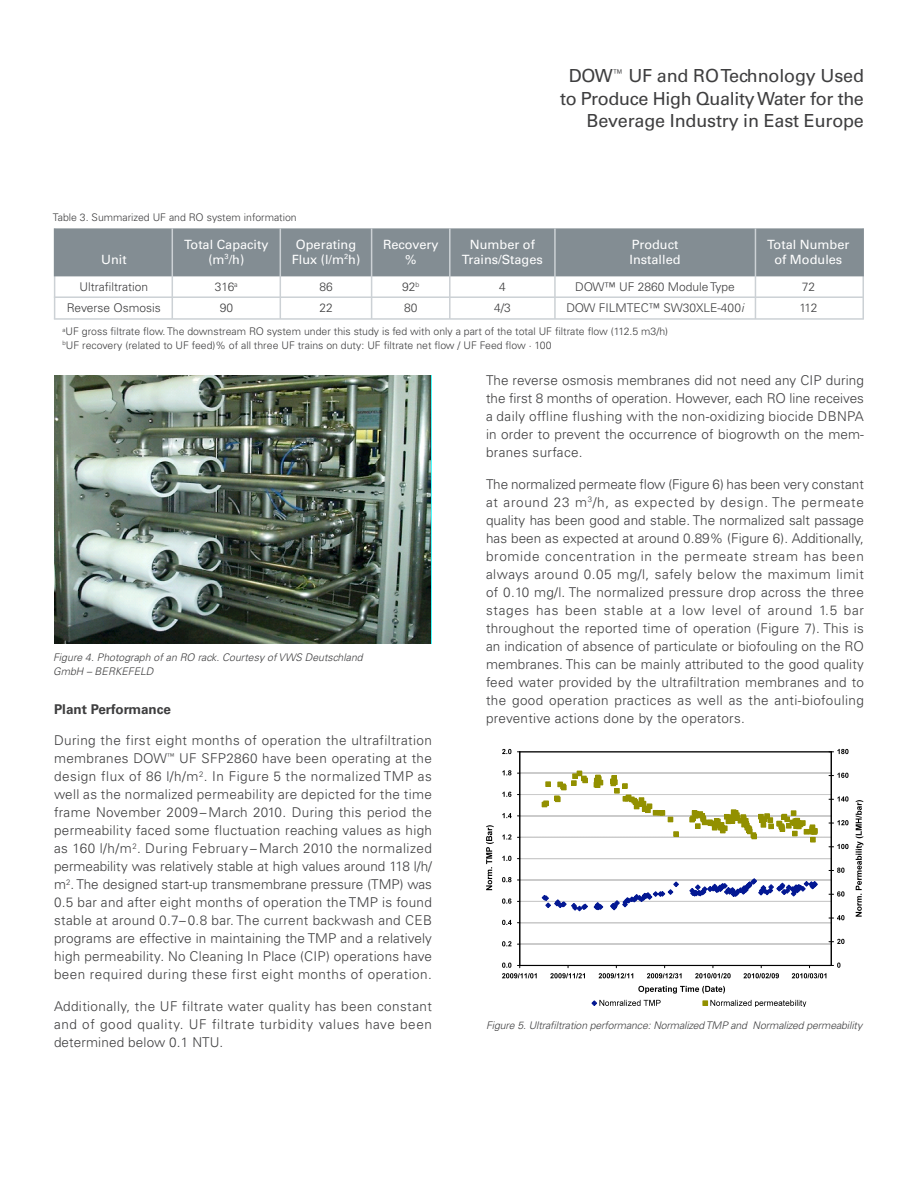
<style>
.page{position:relative;width:918px;height:1188px;background:#fff}
.page>*{position:absolute;margin:0;border:0;box-sizing:border-box;transform-origin:0 0}
.t1{font:18px/22.5px "Univers LT Std";letter-spacing:-.01em;color:#3e3e3f;text-align:right}
.Body_Copy{font:300 13.5px/18px "Univers LT Std";letter-spacing:.025em;color:#3e3e3f;text-align:justify}
.Subheads{font:700 13.5px "Univers LT Std";color:#3e3e3f}
.t2{font:12.75px "Univers LT Std";color:#fff}
.t3{font:300 12px "Univers LT Std";color:#3e3e3f}
.t4{font:300 10.5px "Univers LT Std";color:#3e3e3f}
.t5{font:italic 300 10.5px/13.5px "Univers LT Std";letter-spacing:-.01em;color:#3e3e3f}
.s1{font-style:italic}
</style>
<div class="page">
<hr style="left:519px;top:752px;width:1px;height:213px;background:#000">
<hr style="left:520px;top:752px;width:1px;height:213px;background:#000">
<svg style="left:517px;top:858px;width:314px;height:1px"></svg>
<hr style="left:520px;top:965px;width:311px;height:1px;background:#000">
<hr style="left:831px;top:752px;width:1px;height:213px;background:#000">
<svg style="left:502px;top:941px;width:9px;height:5px"></svg>
<svg style="left:502px;top:856px;width:9px;height:5px"></svg>
<svg style="left:502px;top:749px;width:9px;height:5px"></svg>
<svg style="left:502px;top:963px;width:35px;height:15px"></svg>
<svg style="left:550px;top:966px;width:35px;height:12px"></svg>
<svg style="left:599px;top:966px;width:34px;height:12px"></svg>
<svg style="left:647px;top:966px;width:35px;height:12px"></svg>
<svg style="left:695px;top:966px;width:36px;height:12px"></svg>
<svg style="left:743px;top:966px;width:36px;height:12px"></svg>
<svg style="left:638px;top:986px;width:87px;height:8px"></svg>
<svg style="left:486px;top:825px;width:8px;height:65px"></svg>
<svg style="left:792px;top:963px;width:49px;height:15px"></svg>
<svg style="left:517px;top:939px;width:328px;height:6px"></svg>
<svg style="left:502px;top:868px;width:343px;height:57px"></svg>
<svg style="left:502px;top:770px;width:347px;height:79px"></svg>
<svg style="left:517px;top:749px;width:332px;height:5px"></svg>
<svg style="left:856px;top:800px;width:7px;height:117px"></svg>
<svg style="left:591px;top:1000px;width:70px;height:6px"></svg>
<svg style="left:703px;top:1000px;width:103px;height:7px"></svg>
<img style="left:54px;top:375px;width:377px;height:268px">
<hr style="left:54px;top:228px;width:1px;height:91px;background:#ccd1d5">
<hr style="left:862px;top:228px;width:2px;height:91px;background:#ccd1d5">
<div style="left:54px;top:228px;width:810px;height:48px;background:#838d93"></div>
<hr style="left:54px;top:296px;width:810px;height:2px;background:#ccd1d5">
<hr style="left:54px;top:318px;width:810px;height:2px;background:#ccd1d5">
<hr style="left:280px;top:228px;width:1px;height:91px;background:#ccd1d5">
<hr style="left:371px;top:228px;width:1px;height:91px;background:#ccd1d5">
<hr style="left:449px;top:228px;width:2px;height:91px;background:#ccd1d5">
<hr style="left:554px;top:228px;width:2px;height:91px;background:#ccd1d5">
<hr style="left:755px;top:228px;width:1px;height:91px;background:#ccd1d5">
<hr style="left:172px;top:228px;width:1px;height:91px;background:#ccd1d5">
<p class="t4" style="left:53px;top:211px;width:245px">Table 3. Summarized UF and RO system information</p>
<p class="t1" style="left:560px;top:65px;width:305px">DOW<sup>™</sup> UF and RO Technology Used to Produce High Quality Water for the<br>Beverage Industry in East Europe</p>
<p class="t2" style="left:184px;top:237px;width:86px">Total Capacity</p>
<p class="t2" style="left:296px;top:237px;width:62px">Operating</p>
<p class="t2" style="left:383px;top:237px;width:57px">Recovery</p>
<p class="t2" style="left:470px;top:237px;width:67px">Number of</p>
<p class="t2" style="left:632px;top:237px;width:48px">Product</p>
<p class="t2" style="left:767px;top:237px;width:84px">Total Number</p>
<p class="t2" style="left:101px;top:252px;width:27px">Unit</p>
<p class="t2" style="left:208px;top:252px;width:37px">(m<sup>3</sup>/h)</p>
<p class="t2" style="left:292px;top:252px;width:70px">Flux (l/m<sup>2</sup>h)</p>
<p class="t2" style="left:405px;top:252px;width:13px">%</p>
<p class="t2" style="left:462px;top:252px;width:82px">Trains/Stages</p>
<p class="t2" style="left:630px;top:252px;width:53px">Installed</p>
<p class="t2" style="left:774px;top:252px;width:69px">of Modules</p>
<p class="t3" style="left:80px;top:279px;width:70px">Ultrafiltration</p>
<p class="t3" style="left:215px;top:279px;width:24px">316<sup>a</sup></p>
<p class="t3" style="left:319px;top:279px;width:15px">86</p>
<p class="t3" style="left:402px;top:279px;width:19px">92<sup>b</sup></p>
<p class="t3" style="left:499px;top:279px;width:8px">4</p>
<p class="t3" style="left:575px;top:279px;width:161px">DOW™ UF 2860 Module Type</p>
<p class="t3" style="left:802px;top:279px;width:15px">72</p>
<p class="t3" style="left:67px;top:301px;width:95px">Reverse Osmosis</p>
<p class="t3" style="left:220px;top:301px;width:15px">90</p>
<p class="t3" style="left:319px;top:301px;width:15px">22</p>
<p class="t3" style="left:404px;top:301px;width:15px">80</p>
<p class="t3" style="left:494px;top:301px;width:18px">4/3</p>
<p class="t3" style="left:566px;top:301px;width:179px">DOW FILMTEC™ SW30XLE-400<span class="s1">i</span></p>
<p class="t3" style="left:799px;top:301px;width:20px">112</p>
<p class="t4" style="left:63px;top:325px;width:607px"><sup>a</sup>UF gross filtrate flow. The downstream RO system under this study is fed with only a part of the total UF filtrate flow (112.5 m3/h)</p>
<p class="t4" style="left:63px;top:339px;width:491px"><sup>b</sup>UF recovery (related to UF feed)% of all three UF trains on duty: UF filtrate net flow / UF Feed flow · 100</p>
<p class="t5" style="left:53px;top:651px;width:311px">Figure 4. Photograph of an RO rack. Courtesy of VWS Deutschland<br>GmbH – BERKEFELD</p>
<p class="Subheads" style="left:54px;top:701px;width:119px">Plant Performance</p>
<p class="Body_Copy" style="left:54px;top:731px;width:380px">During the first eight months of operation the ultrafiltration membranes DOW<sup>™</sup> UF SFP2860 have been operating at the design flux of 86 l/h/m<sup>2</sup>. In Figure 5 the normalized TMP as well as the normalized permeability are depicted for the time frame November 2009 – March 2010. During this period the permeability faced some fluctuation reaching values as high as 160 l/h/m<sup>2</sup>. During February– March 2010 the normalized permeability was relatively stable at high values around 118 l/h/ m<sup>2</sup>. The designed start-up transmembrane pressure (TMP) was 0.5 bar and after eight months of operation the TMP is found stable at around 0.7– 0.8 bar. The current backwash and CEB programs are effective in maintaining the TMP and a relatively high permeability. No Cleaning In Place (CIP) operations have been required during these first eight months of operation.</p>
<p class="Body_Copy" style="left:54px;top:997px;width:380px">Additionally, the UF filtrate water quality has been constant and of good quality. UF filtrate turbidity values have been determined below 0.1 NTU.</p>
<p class="Body_Copy" style="left:486px;top:371px;width:380px">The reverse osmosis membranes did not need any CIP during the first 8 months of operation. However, each RO line receives a daily offline flushing with the non-oxidizing biocide DBNPA in order to prevent the occurrence of biogrowth on the mem&shy;branes surface.</p>
<p class="Body_Copy" style="left:486px;top:475px;width:380px">The normalized permeate flow (Figure 6) has been very constant at around 23 m<sup>3</sup>/h, as expected by design. The permeate quality has been good and stable. The normalized salt passage has been as expected at around 0.89% (Figure 6). Additionally, bromide concentration in the permeate stream has been always around 0.05 mg/l, safely below the maximum limit of 0.10 mg/l. The normalized pressure drop across the three stages has been stable at a low level of around 1.5 bar throughout the reported time of operation (Figure 7). This is an indication of absence of particulate or biofouling on the RO membranes. This can be mainly attributed to the good quality feed water provided by the ultrafiltration membranes and to the good operation practices as well as the anti-biofouling preventive actions done by the operators.</p>
<p class="t5" style="left:486px;top:1018px;width:378px">Figure 5. Ultrafiltration performance: Normalized TMP and Normalized permeability</p>
</div>
